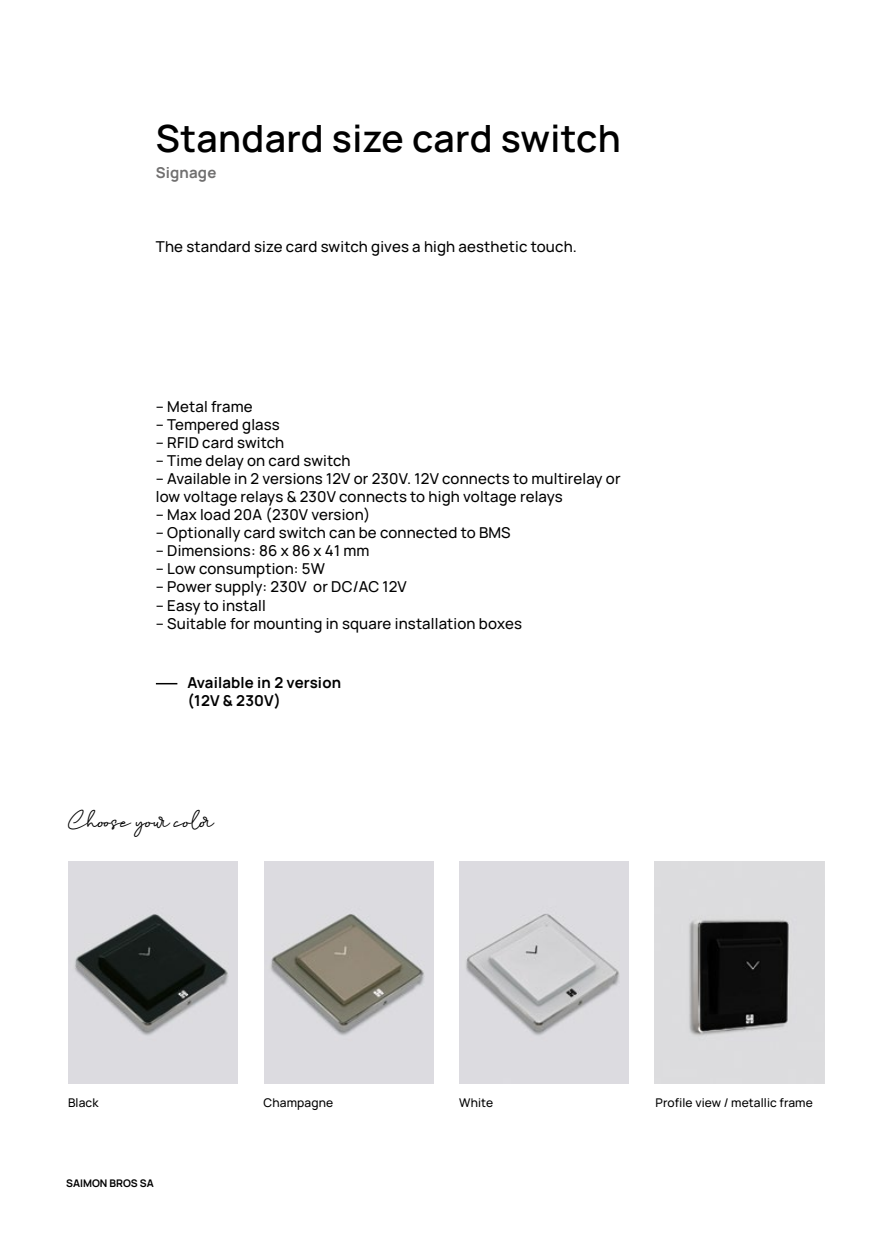
<style>
.page{position:relative;width:893px;height:1234px;background:#fff}
.page>*{position:absolute;margin:0;border:0;box-sizing:border-box;transform-origin:0 0}
.t1{font:600 37.5px "Manrope";letter-spacing:.01em;color:#000}
.t2{font:500 15px/18px "Manrope";letter-spacing:.01em;color:#000}
.t3{font:700 15px/18px "Manrope";letter-spacing:.01em;color:#000}
.t4{font:15px "Birmingham Signature";color:#000}
.t5{font:700 15px "Manrope";letter-spacing:.01em;color:#706f6f}
.t6{font:500 12px "Manrope";letter-spacing:.01em;color:#000}
.t7{font:700 10.5px "Manrope";color:#000}
</style>
<div class="page">
<img style="left:655px;top:861px;width:170px;height:222px">
<img style="left:68px;top:861px;width:169px;height:222px">
<img style="left:264px;top:861px;width:169px;height:222px">
<img style="left:459px;top:861px;width:170px;height:222px">
<hr style="left:156px;top:682px;width:21px;height:2px;background:#000">
<h1 class="t1" style="left:156px;top:112px;width:466px">Standard size card switch</h1>
<p class="t5" style="left:156px;top:161px;width:62px">Signage</p>
<p class="t2" style="left:156px;top:237px;width:423px">The standard size card switch gives a high aesthetic touch.</p>
<p class="t2" style="left:156px;top:397px;width:98px">– Metal frame</p>
<p class="t2" style="left:156px;top:415px;width:125px">– Tempered glass</p>
<p class="t2" style="left:156px;top:433px;width:130px">– RFID card switch</p>
<p class="t2" style="left:156px;top:451px;width:196px">– Time delay on card switch</p>
<p class="t2" style="left:156px;top:469px;width:466px">– Available in 2 versions 12V or 230V. 12V connects to multirelay or low voltage relays &amp; 230V connects to high voltage relays</p>
<p class="t2" style="left:156px;top:505px;width:216px">– Max load 20Α (230V version)</p>
<p class="t2" style="left:156px;top:523px;width:356px">– Optionally card switch can be connected to BMS</p>
<p class="t2" style="left:156px;top:541px;width:215px">– Dimensions: 86 x 86 x 41 mm</p>
<p class="t2" style="left:156px;top:559px;width:171px">– Low consumption: 5W</p>
<p class="t2" style="left:156px;top:577px;width:252px">– Power supply: 230V or DC/AC 12V</p>
<p class="t2" style="left:156px;top:595px;width:111px">– Easy to install</p>
<p class="t2" style="left:156px;top:613px;width:368px">– Suitable for mounting in square installation boxes</p>
<p class="t3" style="left:187px;top:673px;width:155px">Available in 2 version (12V &amp; 230V)</p>
<p class="t4" style="left:68px;top:813px;width:149px">Choose your color</p>
<p class="t6" style="left:68px;top:1093px;width:32px">Black</p>
<p class="t6" style="left:264px;top:1093px;width:71px">Champagne</p>
<p class="t6" style="left:459px;top:1093px;width:35px">White</p>
<p class="t6" style="left:656px;top:1093px;width:159px">Profile view / metallic frame</p>
<p class="t7" style="left:66px;top:1175px;width:89px">SAIMON BROS SA</p>
</div>
